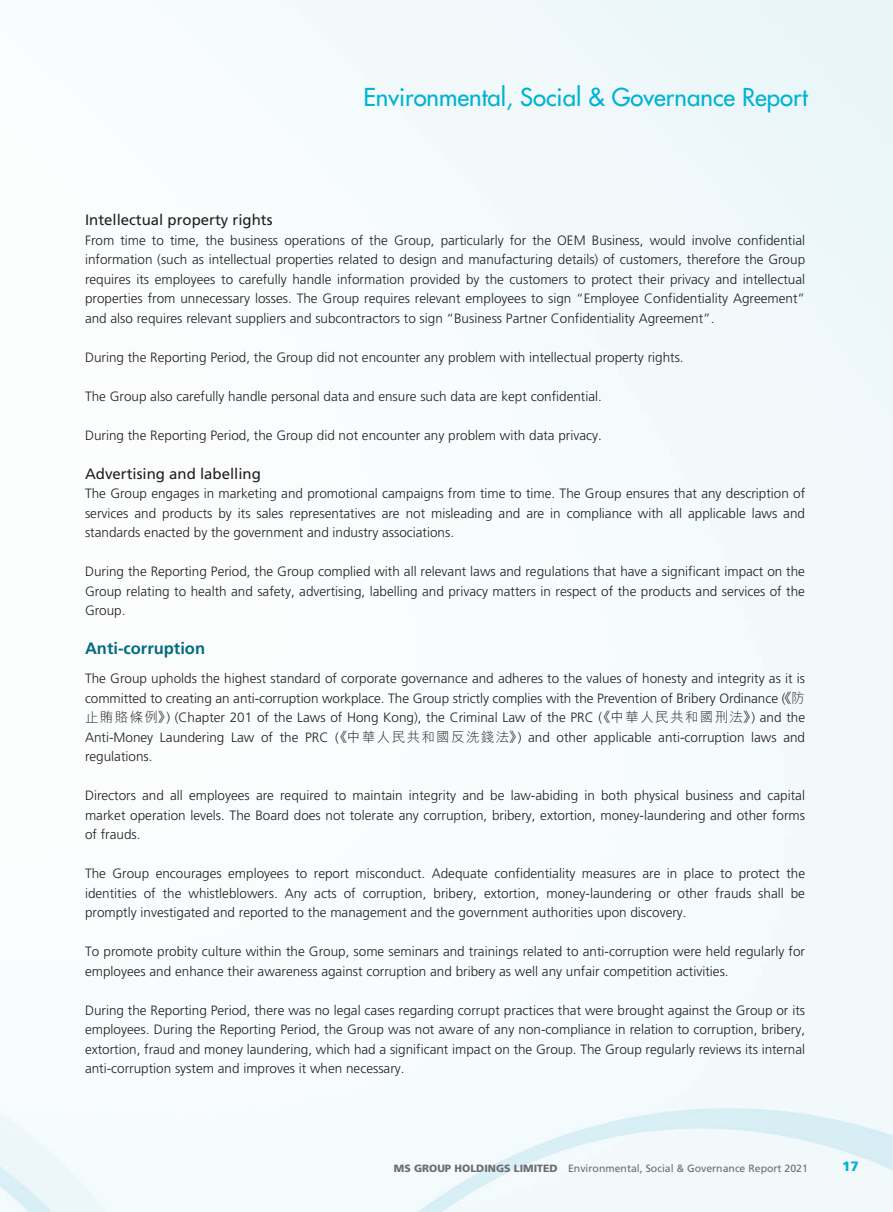
<style>
.page{position:relative;width:893px;height:1212px;background:#fff}
.page>*{position:absolute;margin:0;border:0;box-sizing:border-box;transform-origin:0 0}
.t1{font:500 24px "Futura Std";color:#00b3d3}
.t2{font:700 16.5px "Frutiger LT Std";color:#046c7f}
.t3{font:15px "Frutiger LT Std";color:#231f20}
.t4{font:300 13.5px/19.5px "Frutiger LT Std";color:#231f20;text-align:justify}
.t5{font:900 13.5px "Frutiger LT Std";color:#00b3d3}
.t6{font:10.5px "Frutiger LT Std";color:#6c6d70}
.s1{font-family:"M Hei HK";font-weight:700}
.s2{font-family:"M Hei HK"}
.s3{font-weight:900}
</style>
<div class="page">
<h1 class="t1" style="left:363px;top:82px;width:446px">Environmental, Social &amp; Governance Report</h1>
<p class="t3" style="left:85px;top:211px;width:189px">Intellectual property rights</p>
<p class="t4" style="left:85px;top:230px;width:722px">From time to time, the business operations of the Group, particularly for the OEM Business, would involve confidential information (such as intellectual properties related to design and manufacturing details) of customers, therefore the Group requires its employees to carefully handle information provided by the customers to protect their privacy and intellectual properties from unnecessary losses. The Group requires relevant employees to sign “Employee Confidentiality Agreement” and also requires relevant suppliers and subcontractors to sign “Business Partner Confidentiality Agreement”.</p>
<p class="t4" style="left:85px;top:347px;width:600px">During the Reporting Period, the Group did not encounter any problem with intellectual property rights.</p>
<p class="t4" style="left:85px;top:386px;width:518px">The Group also carefully handle personal data and ensure such data are kept confidential.</p>
<p class="t4" style="left:85px;top:425px;width:518px">During the Reporting Period, the Group did not encounter any problem with data privacy.</p>
<p class="t3" style="left:85px;top:465px;width:177px">Advertising and labelling</p>
<p class="t4" style="left:85px;top:484px;width:722px">The Group engages in marketing and promotional campaigns from time to time. The Group ensures that any description of services and products by its sales representatives are not misleading and are in compliance with all applicable laws and standards enacted by the government and industry associations.</p>
<p class="t4" style="left:85px;top:562px;width:721px">During the Reporting Period, the Group complied with all relevant laws and regulations that have a significant impact on the Group relating to health and safety, advertising, labelling and privacy matters in respect of the products and services of the Group.</p>
<p class="t2" style="left:85px;top:639px;width:122px">Anti-corruption</p>
<p class="t4" style="left:85px;top:669px;width:722px">The Group upholds the highest standard of corporate governance and adheres to the values of honesty and integrity as it is committed to creating an anti-corruption workplace. The Group strictly complies with the Prevention of Bribery Ordinance (<span class="s1">《</span><span class="s2">防止賄賂條例</span><span class="s1">》</span>) (Chapter 201 of the Laws of Hong Kong), the Criminal Law of the PRC (<span class="s1">《</span><span class="s2">中華人民共和國刑法</span><span class="s1">》</span>) and the Anti-Money Laundering Law of the PRC (<span class="s1">《</span><span class="s2">中華人民共和國反洗錢法</span><span class="s1">》</span>) and other applicable anti-corruption laws and regulations.</p>
<p class="t4" style="left:85px;top:786px;width:722px">Directors and all employees are required to maintain integrity and be law-abiding in both physical business and capital market operation levels. The Board does not tolerate any corruption, bribery, extortion, money-laundering and other forms of frauds.</p>
<p class="t4" style="left:85px;top:864px;width:722px">The Group encourages employees to report misconduct. Adequate confidentiality measures are in place to protect the identities of the whistleblowers. Any acts of corruption, bribery, extortion, money-laundering or other frauds shall be promptly investigated and reported to the management and the government authorities upon discovery.</p>
<p class="t4" style="left:85px;top:942px;width:721px">To promote probity culture within the Group, some seminars and trainings related to anti-corruption were held regularly for employees and enhance their awareness against corruption and bribery as well any unfair competition activities.</p>
<p class="t4" style="left:85px;top:1001px;width:722px">During the Reporting Period, there was no legal cases regarding corrupt practices that were brought against the Group or its employees. During the Reporting Period, the Group was not aware of any non-compliance in relation to corruption, bribery, extortion, fraud and money laundering, which had a significant impact on the Group. The Group regularly reviews its internal anti-corruption system and improves it when necessary.</p>
<p class="t6" style="left:394px;top:1162px;width:415px"><span class="s3">MS GROUP HOLDINGS LIMITED</span> Environmental, Social &amp; Governance Report 2021</p>
<p class="t5" style="left:842px;top:1158px;width:18px">17</p>
</div>
